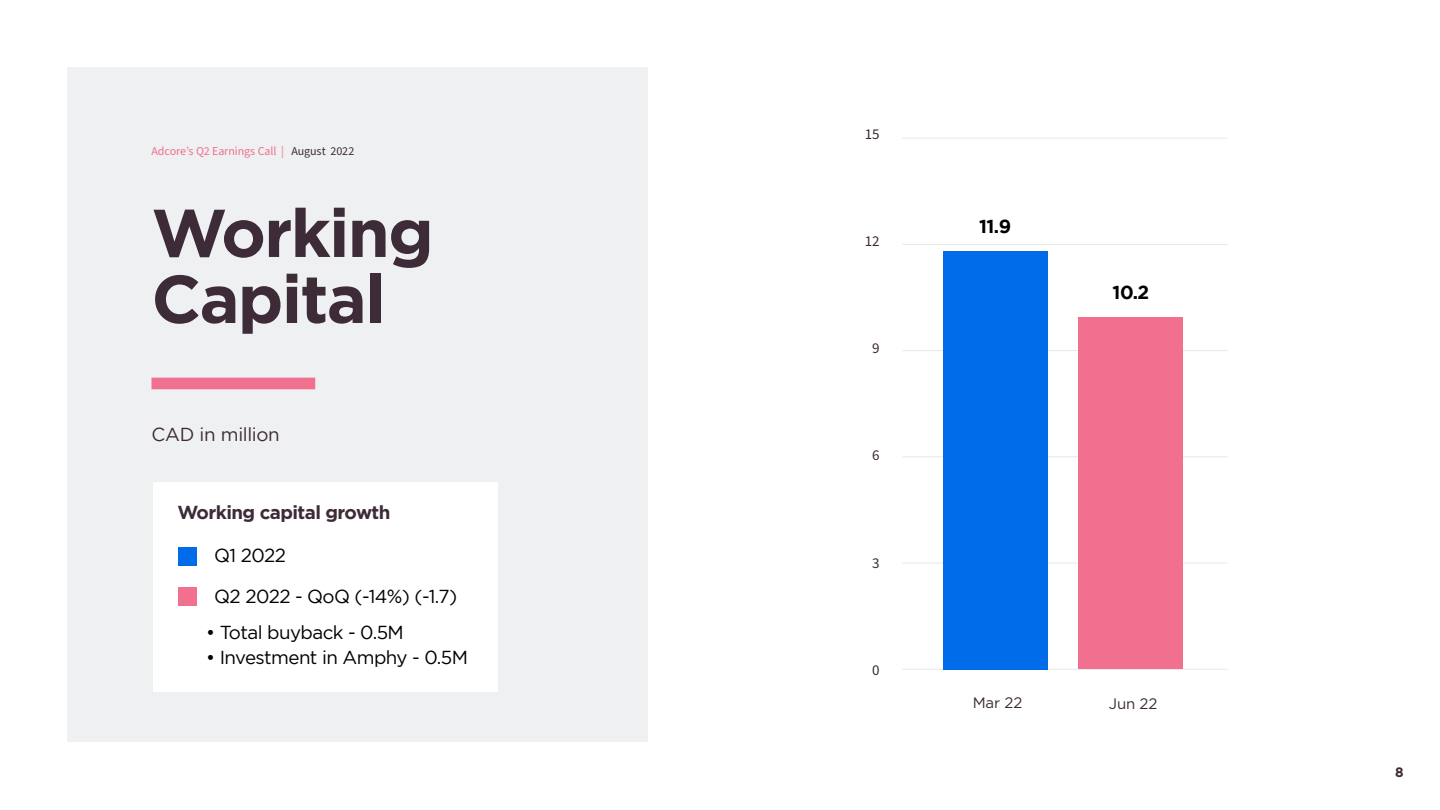
<style>
.page{position:relative;width:1440px;height:810px;background:#fff}
.page>*{position:absolute;margin:0;border:0;box-sizing:border-box;transform-origin:0 0}
.t1{font:700 67.5px/66px "Homepage Baukasten";letter-spacing:-.025em;color:#3e2b38}
.t2{font:18.75px "Homepage Baukasten";letter-spacing:-.03em;color:#000}
.t3{font:700 18.75px "Homepage Baukasten";letter-spacing:-.03em;color:#3e2b38}
.t4{font:18.75px "Homepage Baukasten";letter-spacing:-.02em;color:#3e2b38}
.t5{font:700 18.75px "Homepage Baukasten";color:#000}
.t6{font:15px "Homepage Baukasten";letter-spacing:-.005em;color:#3e2b38}
.t7{font:15px "Source Sans Pro";color:#3e2b38}
.t8{font:700 13.5px "Homepage Baukasten";color:#3e2b38}
.t9{font:12px "Source Sans Pro";letter-spacing:-.01em;color:#f1708f}
.s1{color:#3e2b38}
</style>
<div class="page">
<div style="left:68px;top:68px;width:1304px;height:674px;background:#eef0f1"></div>
<div style="left:648px;top:48px;width:742px;height:701px;background:#fff"></div>
<hr style="left:902px;top:138px;width:326px;height:1px;background:#000">
<hr style="left:902px;top:244px;width:326px;height:1px;background:#000">
<hr style="left:902px;top:350px;width:326px;height:1px;background:#000">
<hr style="left:902px;top:456px;width:326px;height:1px;background:#000">
<hr style="left:902px;top:669px;width:326px;height:1px;background:#000">
<hr style="left:902px;top:563px;width:326px;height:1px;background:#000">
<div style="left:1079px;top:317px;width:104px;height:352px;background:#f1708f"></div>
<div style="left:943px;top:251px;width:105px;height:419px;background:#006ce9"></div>
<div style="left:154px;top:483px;width:344px;height:209px;background:#fff"></div>
<div style="left:178px;top:587px;width:19px;height:19px;background:#f1708f"></div>
<div style="left:178px;top:547px;width:19px;height:19px;background:#006ce9"></div>
<div style="left:152px;top:378px;width:163px;height:11px;background:#f1708f"></div>
<p class="t9" style="left:152px;top:143px;width:204px">Adcore’s Q2 Earnings Call | <span class="s1">August 2022</span></p>
<h1 class="t1" style="left:152px;top:198px;width:284px">Working<br>Capital</h1>
<p class="t4" style="left:152px;top:424px;width:130px">CAD in million</p>
<p class="t3" style="left:177px;top:502px;width:215px">Working capital growth</p>
<p class="t2" style="left:214px;top:545px;width:73px">Q1 2022</p>
<p class="t2" style="left:214px;top:586px;width:244px">Q2 2022 - QoQ (-14%) (-1.7)</p>
<p class="t2" style="left:206px;top:622px;width:199px">• Total buyback - 0.5M</p>
<p class="t2" style="left:206px;top:647px;width:263px">• Investment in Amphy - 0.5M</p>
<p class="t7" style="left:865px;top:124px;width:17px">15</p>
<p class="t7" style="left:865px;top:231px;width:16px">12</p>
<p class="t7" style="left:872px;top:338px;width:9px">9</p>
<p class="t7" style="left:872px;top:445px;width:9px">6</p>
<p class="t7" style="left:872px;top:553px;width:9px">3</p>
<p class="t7" style="left:872px;top:660px;width:9px">0</p>
<p class="t5" style="left:979px;top:216px;width:33px">11.9</p>
<p class="t5" style="left:1113px;top:281px;width:38px">10.2</p>
<p class="t6" style="left:973px;top:694px;width:51px">Mar 22</p>
<p class="t6" style="left:1109px;top:695px;width:50px">Jun 22</p>
<p class="t8" style="left:1395px;top:765px;width:10px">8</p>
</div>
